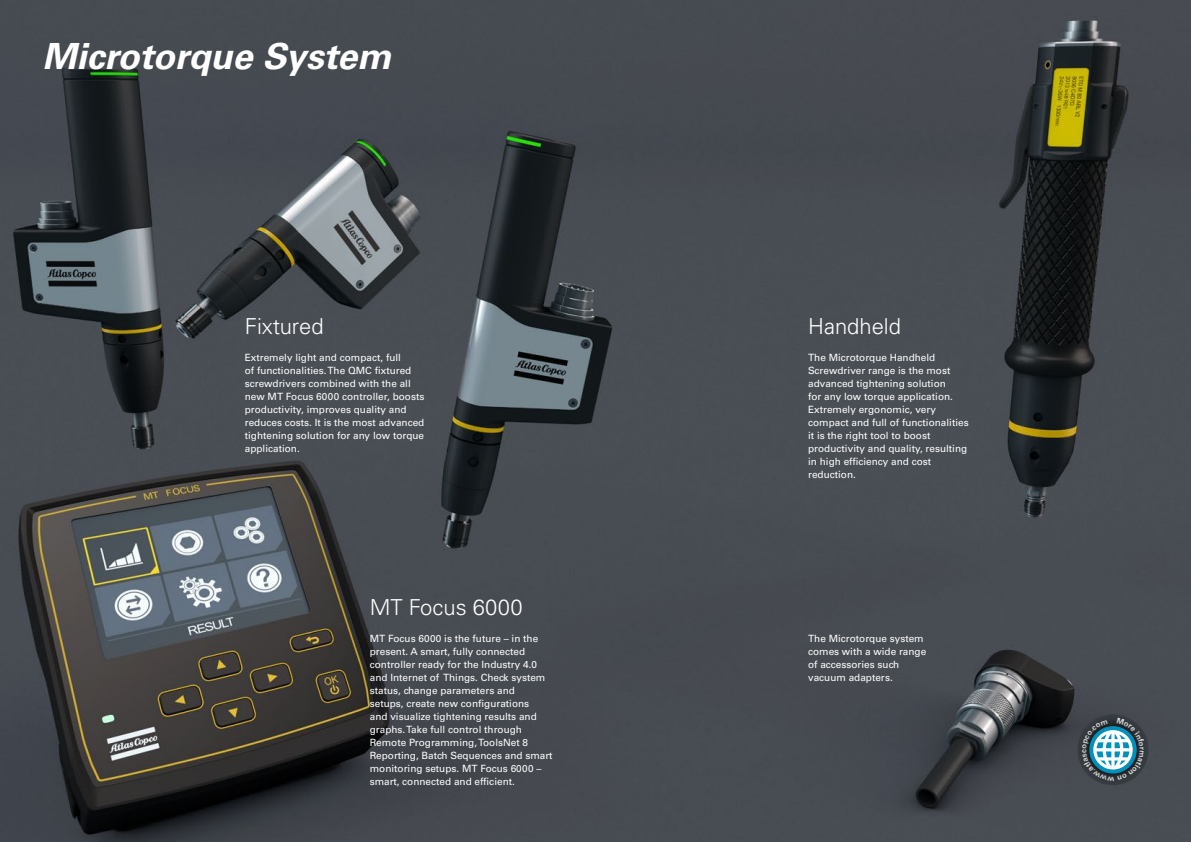
<style>
.page{position:relative;width:1191px;height:842px;background:#fff}
.page>*{position:absolute;margin:0;border:0;box-sizing:border-box;transform-origin:0 0}
.t1{font:italic 700 36px "Univers LT Std";color:#fff}
.t2{font:300 22px "Univers LT Std";color:#fff}
.t3{font:10px/13px "Univers LT Std";color:#fff}
</style>
<div class="page">
<img style="left:0;top:0;width:1191px;height:842px">
<div style="left:1077px;top:714px;width:71px;height:71px;background:#000;opacity:.75"></div>
<svg style="left:1082px;top:718px;width:62px;height:62px"></svg>
<h1 class="t1" style="left:43px;top:35px;width:350px">Microtorque System</h1>
<h2 class="t2" style="left:245px;top:313px;width:80px">Fixtured</h2>
<h2 class="t2" style="left:808px;top:313px;width:94px">Handheld</h2>
<p class="t3" style="left:245px;top:351px;width:181px">Extremely light and compact, full<br>of functionalities. The QMC fixtured screwdrivers combined with the all new MT Focus 6000 controller, boosts productivity, improves quality and reduces costs. It is the most advanced tightening solution for any low torque application.</p>
<h2 class="t2" style="left:370px;top:594px;width:154px">MT Focus 6000</h2>
<p class="t3" style="left:370px;top:632px;width:184px">MT Focus 6000 is the future – in the present. A smart, fully connected controller ready for the Industry 4.0 and Internet of Things. Check system status, change parameters and<br>setups, create new configurations<br>and visualize tightening results and graphs. Take full control through Remote Programming, ToolsNet 8<br>Reporting, Batch Sequences and smart monitoring setups. MT Focus 6000 – smart, connected and efficient.</p>
<p class="t3" style="left:808px;top:351px;width:162px">The Microtorque Handheld<br>Screwdriver range is the most advanced tightening solution<br>for any low torque application.<br>Extremely ergonomic, very compact and full of functionalities it is the right tool to boost productivity and quality, resulting in high efficiency and cost reduction.</p>
<p class="t3" style="left:808px;top:632px;width:120px">The Microtorque system comes with a wide range of accessories such vacuum adapters.</p>
</div>
